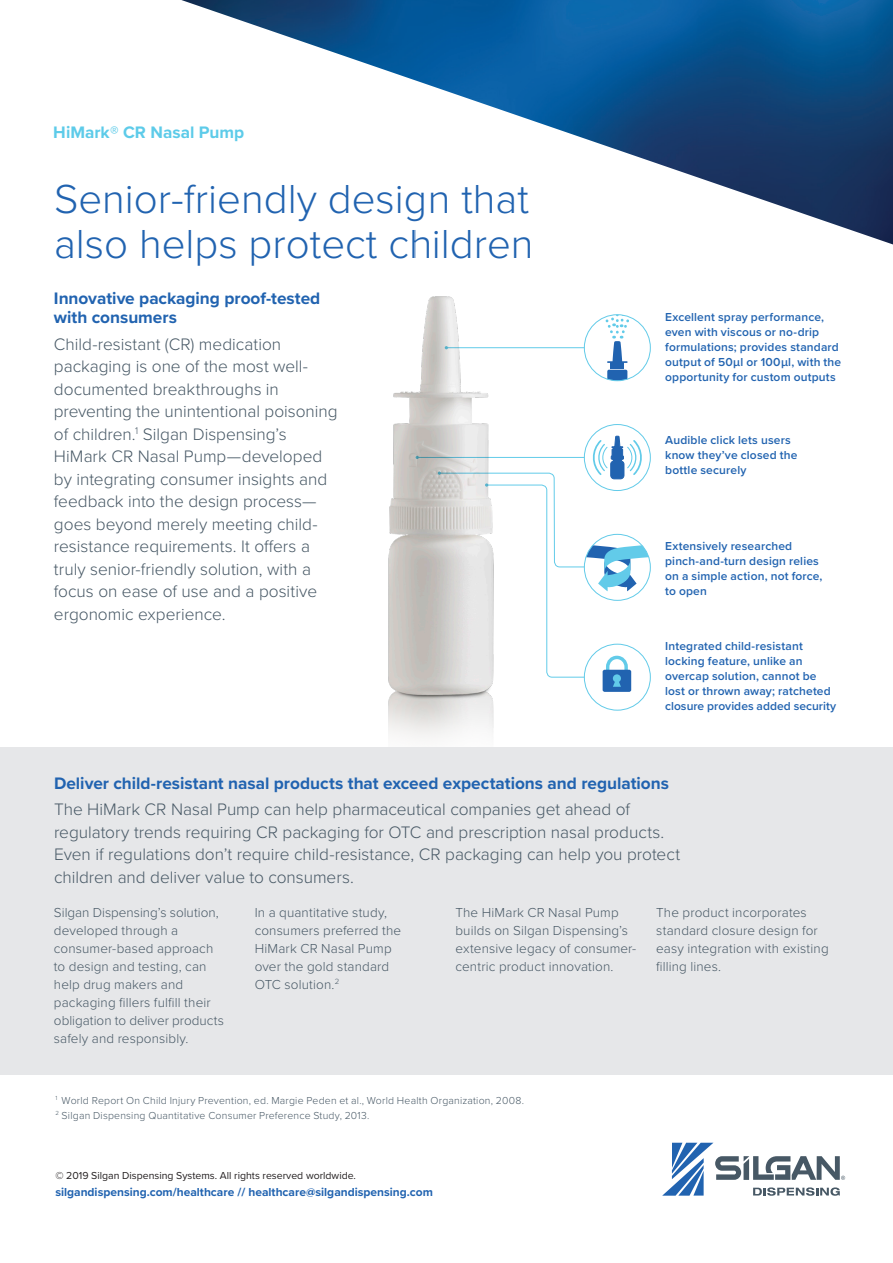
<style>
.page{position:relative;width:893px;height:1263px;background:#fff}
.page>*{position:absolute;margin:0;border:0;box-sizing:border-box;transform-origin:0 0}
.t1{font:300 42px/45px "Proxima Nova";color:#2163b0}
.Intro__Light_11-5_15{font:300 17.25px/22.5px "Proxima Nova";color:#475865}
.Body_Subhead_11_14{font:700 17.25px/19.5px "Proxima Nova";color:#2163b0}
.Subhead_22_24{font:700 17.25px "Proxima Nova";color:#5dcbe9}
.t2{font:300 13.5px/18px "Proxima Nova";letter-spacing:.01em;color:#475865}
.Intro__Light_11-5_15-2{font:600 12px/15px "Proxima Nova";letter-spacing:.015em;color:#2163b0}
.Legal_7_9{font:700 12px "Proxima Nova";color:#2163b0}
.t3{font:300 10.5px "Proxima Nova";letter-spacing:.02em;color:#475865}
.Legal_7_9-2{font:10.5px "Proxima Nova";color:#231f20}
</style>
<div class="page">
<img style="left:181px;top:0;width:712px;height:244px">
<svg style="left:662px;top:1143px;width:183px;height:53px"></svg>
<img style="left:245px;top:241px;width:396px;height:497px">
<hr style="left:417px;top:457px;width:223px;height:1px;background:#62cbe9">
<svg style="left:630px;top:315px;width:14px;height:66px"></svg>
<div style="left:584px;top:644px;width:66px;height:66px;background:#fff;border-radius:50%"></div>
<div style="left:603px;top:670px;width:28px;height:22px;background:#2163b0;border-radius:2px"></div>
<svg style="left:439px;top:314px;width:191px;height:254px"></svg>
<svg style="left:438px;top:471px;width:3px;height:4px"></svg>
<svg style="left:485px;top:435px;width:165px;height:252px"></svg>
<div style="left:584px;top:534px;width:67px;height:67px;border:1px solid #62cbe9;border-radius:50%"></div>
<div style="left:0;top:747px;width:893px;height:328px;background:#e6e7e9"></div>
<p class="Subhead_22_24" style="left:53px;top:119px;width:192px">HiMark® CR Nasal Pump</p>
<p class="t1" style="left:54px;top:175px;width:481px">Senior-friendly design that also helps protect children</p>
<p class="Body_Subhead_11_14" style="left:54px;top:288px;width:268px">Innovative packaging proof-tested with consumers</p>
<p class="Intro__Light_11-5_15" style="left:54px;top:332px;width:285px">Child-resistant (CR) medication packaging is one of the most well&shy;documented breakthroughs in preventing the unintentional poisoning of children.<sup>1</sup> Silgan Dispensing’s HiMark CR Nasal Pump—developed by integrating consumer insights and feedback into the design process— goes beyond merely meeting child&shy;resistance requirements. It offers a truly senior-friendly solution, with a focus on ease of use and a positive ergonomic experience.</p>
<p class="Intro__Light_11-5_15-2" style="left:665px;top:309px;width:178px">Excellent spray performance, even with viscous or no-drip formulations; provides standard output of 50µl or 100µl, with the opportunity for custom outputs</p>
<p class="Intro__Light_11-5_15-2" style="left:665px;top:432px;width:134px">Audible click lets users know they’ve closed the bottle securely</p>
<p class="Intro__Light_11-5_15-2" style="left:665px;top:538px;width:159px">Extensively researched pinch-and-turn design relies on a simple action, not force, to open</p>
<p class="Intro__Light_11-5_15-2" style="left:665px;top:638px;width:173px">Integrated child-resistant locking feature, unlike an overcap solution, cannot be lost or thrown away; ratcheted closure provides added security</p>
<p class="Body_Subhead_11_14" style="left:54px;top:773px;width:616px">Deliver child-resistant nasal products that exceed expectations and regulations</p>
<p class="Intro__Light_11-5_15" style="left:54px;top:797px;width:628px">The HiMark CR Nasal Pump can help pharmaceutical companies get ahead of regulatory trends requiring CR packaging for OTC and prescription nasal products.<br>Even if regulations don’t require child-resistance, CR packaging can help you protect children and deliver value to consumers.</p>
<p class="t2" style="left:54px;top:902px;width:172px">Silgan Dispensing’s solution, developed through a consumer-based approach to design and testing, can help drug makers and packaging fillers fulfill their obligation to deliver products safely and responsibly.</p>
<p class="t2" style="left:255px;top:902px;width:148px">In a quantitative study, consumers preferred the<br>HiMark CR Nasal Pump over the gold standard<br>OTC solution.<sup>2</sup></p>
<p class="t2" style="left:455px;top:902px;width:182px">The HiMark CR Nasal Pump builds on Silgan Dispensing’s extensive legacy of consumer&shy;centric product innovation.</p>
<p class="t2" style="left:656px;top:902px;width:174px">The product incorporates standard closure design for easy integration with existing filling lines.</p>
<p class="t3" style="left:55px;top:1092px;width:470px"><sup>1</sup> World Report On Child Injury Prevention, ed. Margie Peden et al., World Health Organization, 2008.</p>
<p class="t3" style="left:55px;top:1107px;width:315px"><sup>2</sup> Silgan Dispensing Quantitative Consumer Preference Study, 2013.</p>
<p class="Legal_7_9-2" style="left:55px;top:1168px;width:302px">© 2019 Silgan Dispensing Systems. All rights reserved worldwide.</p>
<p class="Legal_7_9" style="left:55px;top:1182px;width:379px">silgandispensing.com/healthcare // healthcare@silgandispensing.com</p>
</div>
